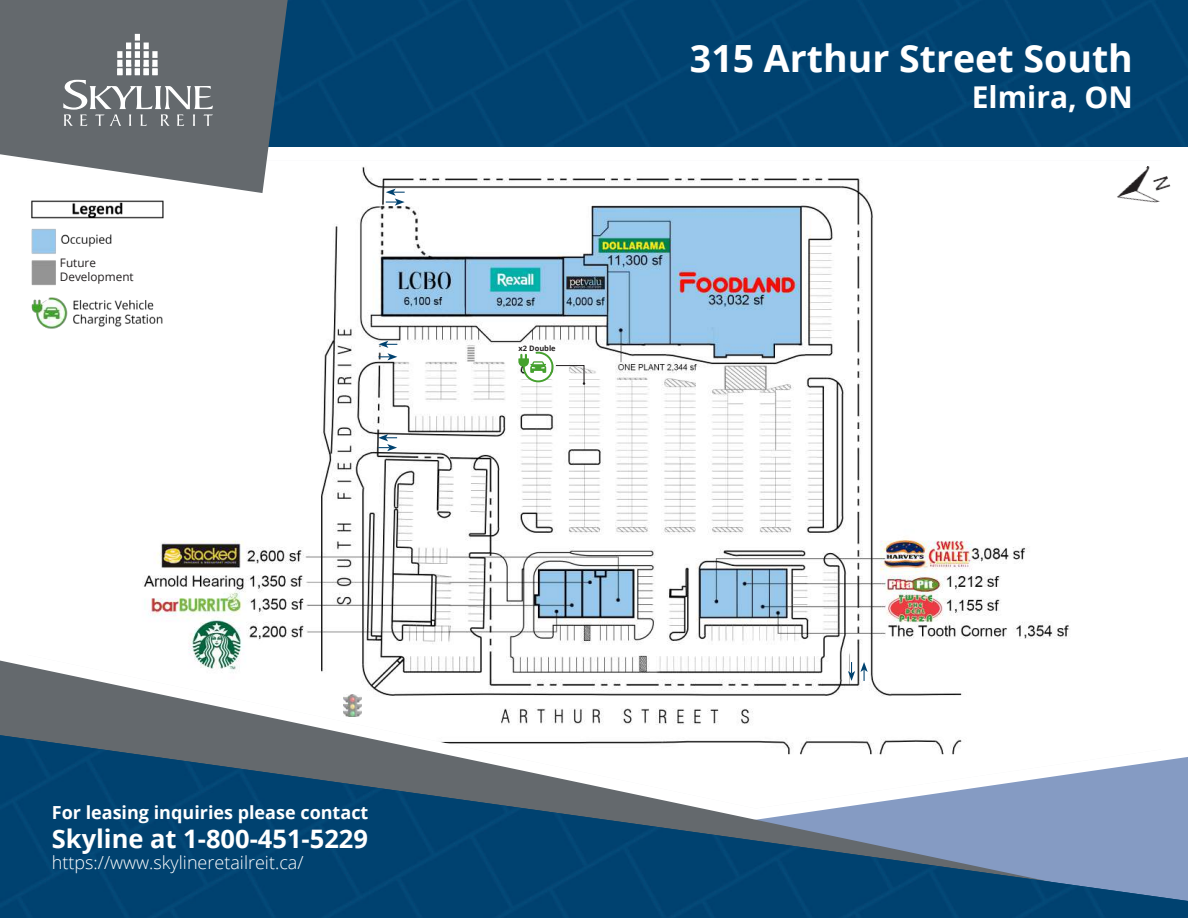
<style>
.page{position:relative;width:1188px;height:918px;background:#fff}
.page>*{position:absolute;margin:0;border:0;box-sizing:border-box;transform-origin:0 0}
.t1{font:700 37.5px "Open Sans";color:#fff}
.t2{font:700 30px "Open Sans";color:#fff}
.t3{font:700 25.5px "Open Sans";color:#fff}
.t4{font:300 18px "Open Sans";color:#fff}
.t5{font:700 18px "Open Sans";color:#fff}
.t6{font:11.7px/14.1px "Open Sans";color:#231f20}
.t7{font:700 7.5px "Open Sans";color:#231f20}
</style>
<div class="page">
<img style="left:143px;top:166px;width:927px;height:492px">
<svg style="left:378px;top:434px;width:19px;height:17px"></svg>
<svg style="left:378px;top:341px;width:19px;height:19px"></svg>
<svg style="left:386px;top:189px;width:19px;height:17px"></svg>
<img style="left:1117px;top:166px;width:54px;height:37px">
<svg style="left:518px;top:352px;width:67px;height:33px"></svg>
<img style="left:31px;top:227px;width:137px;height:105px">
<img style="left:31px;top:197px;width:137px;height:25px">
<div style="left:60px;top:258px;width:80px;height:31px;background:#fff"></div>
<div style="left:289px;top:0;width:899px;height:147px;background:#004270"></div>
<svg style="left:0;top:658px;width:962px;height:75px"></svg>
<img style="left:0;top:735px;width:1188px;height:183px">
<svg style="left:0;top:0;width:289px;height:193px;background:#767d82"></svg>
<svg style="left:63px;top:34px;width:150px;height:92px;background:#7d8185"></svg>
<p class="t6" style="left:60px;top:256px;width:75px">Future<br>Development</p>
<p class="t7" style="left:519px;top:343px;width:39px">x2 Double</p>
<h1 class="t1" style="left:690px;top:32px;width:444px">315 Arthur Street South</h1>
<h2 class="t2" style="left:972px;top:76px;width:163px">Elmira, ON</h2>
<p class="t5" style="left:52px;top:800px;width:318px">For leasing inquiries please contact</p>
<h3 class="t3" style="left:52px;top:821px;width:318px">Skyline at 1-800-451-5229</h3>
<p class="t4" style="left:52px;top:851px;width:253px">https://www.skylineretailreit.ca/</p>
</div>
